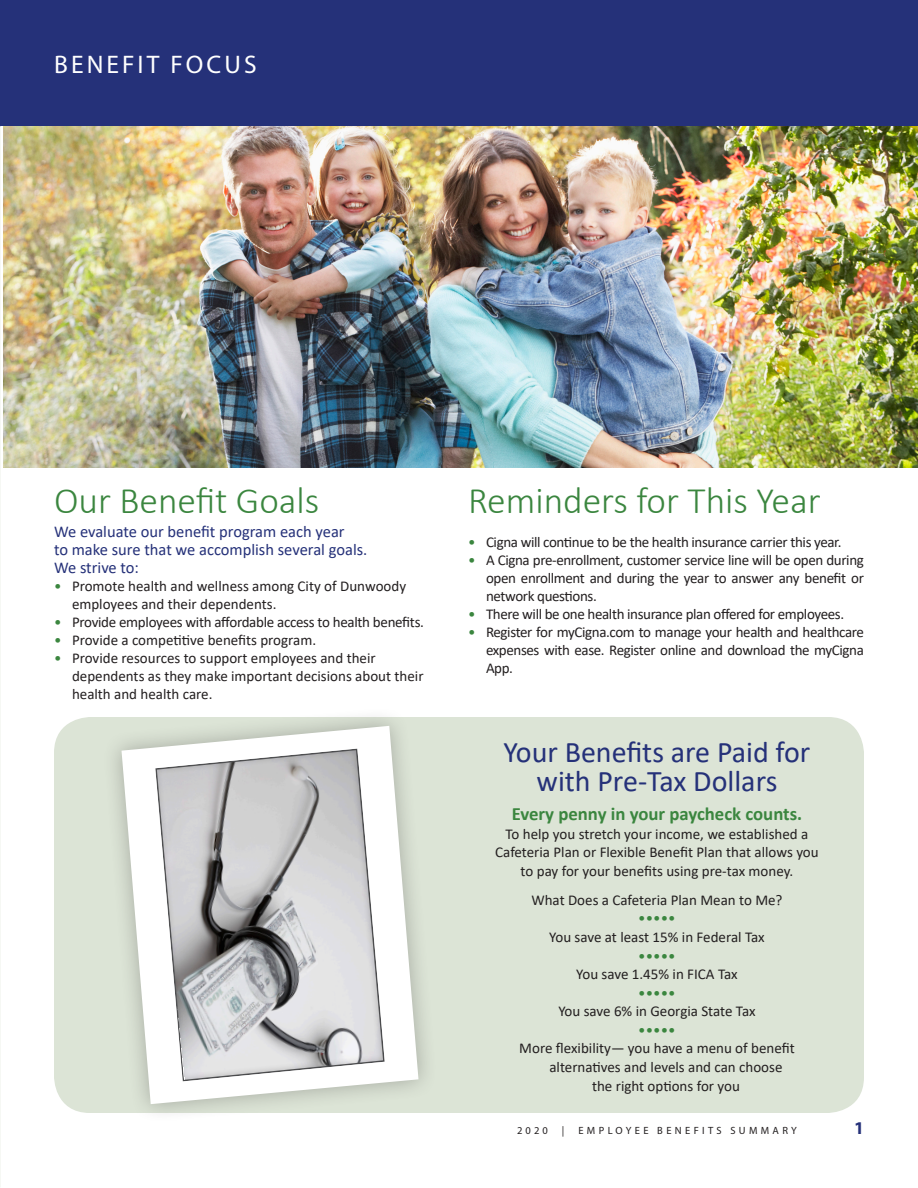
<style>
.page{position:relative;width:918px;height:1188px;background:#fff}
.page>*{position:absolute;margin:0;border:0;box-sizing:border-box;transform-origin:0 0}
.Dunwoody_Headlines{font:300 37.5px "Calibri";color:#3b863f}
.t1{font:30px/29.1px "Calibri";color:#253179;text-align:center}
.Dunwoody_Standing_He{font:25.5px "Myriad Pro";letter-spacing:.12em;color:#fff}
.t2{font:700 18.75px "Calibri";color:#3b863f}
.t3{font:700 18px "Myriad Pro";color:#253179}
.Dunwoody_Decks{font:16.5px/18px "Calibri";color:#253179}
.Dunwoody_Bulleted_Bo{font:15px/18px "Calibri";letter-spacing:-.005em;color:#231f20}
.Dunwoody_Bulleted_Bo-2{font:15px "Calibri";letter-spacing:-.025em;color:#231f20}
.t4{font:15px "Calibri";color:#3b863f}
.t5{font:10.5px "Myriad Pro";letter-spacing:.32em;color:#231f20}
.s1{color:#3b863f}
</style>
<div class="page">
<img style="left:3px;top:126px;width:915px;height:342px">
<div style="left:0;top:0;width:918px;height:126px;background:#253179"></div>
<div style="left:54px;top:717px;width:810px;height:396px;background:#dce4d6;border-radius:36px"></div>
<div style="left:102px;top:707px;width:336px;height:416px;background:#231f20;opacity:.3"></div>
<svg style="left:122px;top:726px;width:296px;height:378px;fill:#fdfdfd"></svg>
<svg style="left:153px;top:748px;width:233px;height:334px"></svg>
<p class="Dunwoody_Standing_He" style="left:54px;top:49px;width:204px">BENEFIT FOCUS</p>
<p class="Dunwoody_Headlines" style="left:54px;top:477px;width:267px">Our Benefit Goals</p>
<p class="Dunwoody_Decks" style="left:54px;top:522px;width:313px">We evaluate our benefit program each year<br>to make sure that we accomplish several goals.<br>We strive to:</p>
<p class="Dunwoody_Bulleted_Bo" style="left:72px;top:577px;width:336px;text-indent:-18px"><span class="s1">•</span> Promote health and wellness among City of Dunwoody employees and their dependents.</p>
<p class="Dunwoody_Bulleted_Bo" style="left:54px;top:613px;width:369px"><span class="s1">•</span> Provide employees with affordable access to health benefits.</p>
<p class="Dunwoody_Bulleted_Bo" style="left:54px;top:631px;width:261px"><span class="s1">•</span> Provide a competitive benefits program.</p>
<p class="Dunwoody_Bulleted_Bo" style="left:72px;top:649px;width:353px;text-indent:-18px"><span class="s1">•</span> Provide resources to support employees and their dependents as they make important decisions about their health and health care.</p>
<p class="Dunwoody_Headlines" style="left:468px;top:477px;width:354px">Reminders for This Year</p>
<p class="Dunwoody_Bulleted_Bo-2" style="left:468px;top:531px;width:373px"><span class="s1">•</span> Cigna will continue to be the health insurance carrier this year.</p>
<p class="Dunwoody_Bulleted_Bo" style="left:486px;top:550px;width:379px;text-align:justify;text-indent:-18px"><span class="s1">•</span> A Cigna pre-enrollment, customer service line will be open during open enrollment and during the year to answer any benefit or network questions.</p>
<p class="Dunwoody_Bulleted_Bo-2" style="left:468px;top:603px;width:375px"><span class="s1">•</span> There will be one health insurance plan offered for employees.</p>
<p class="Dunwoody_Bulleted_Bo" style="left:486px;top:622px;width:379px;text-align:justify;text-indent:-18px"><span class="s1">•</span> Register for myCigna.com to manage your health and healthcare expenses with ease. Register online and download the myCigna App.</p>
<p class="t1" style="left:504px;top:737px;width:308px">Your Benefits are Paid for with Pre-Tax Dollars</p>
<p class="t2" style="left:512px;top:801px;width:292px">Every penny in your paycheck counts.</p>
<p class="Dunwoody_Bulleted_Bo" style="left:495px;top:824px;width:325px;line-height:18.6px;text-align:center">To help you stretch your income, we established a<br>Cafeteria Plan or Flexible Benefit Plan that allows you to pay for your benefits using pre-tax money.</p>
<p class="Dunwoody_Bulleted_Bo" style="left:531px;top:891px;width:253px">What Does a Cafeteria Plan Mean to Me?</p>
<p class="t4" style="left:638px;top:908px;width:39px">•••••</p>
<p class="Dunwoody_Bulleted_Bo" style="left:549px;top:928px;width:217px">You save at least 15% in Federal Tax</p>
<p class="t4" style="left:638px;top:945px;width:39px">•••••</p>
<p class="Dunwoody_Bulleted_Bo" style="left:576px;top:965px;width:163px">You save 1.45% in FICA Tax</p>
<p class="t4" style="left:638px;top:982px;width:39px">•••••</p>
<p class="Dunwoody_Bulleted_Bo" style="left:558px;top:1002px;width:199px">You save 6% in Georgia State Tax</p>
<p class="t4" style="left:638px;top:1019px;width:39px">•••••</p>
<p class="Dunwoody_Bulleted_Bo" style="left:519px;top:1039px;width:277px">More flexibility— you have a menu of benefit</p>
<p class="Dunwoody_Bulleted_Bo" style="left:549px;top:1058px;width:235px">alternatives and levels and can choose</p>
<p class="Dunwoody_Bulleted_Bo" style="left:592px;top:1076px;width:149px">the right options for you</p>
<p class="t5" style="left:517px;top:1124px;width:32px">2020</p>
<p class="t5" style="left:562px;top:1124px;width:4px">|</p>
<p class="t5" style="left:578px;top:1124px;width:220px">EMPLOYEE BENEFITS SUMMARY</p>
<p class="t3" style="left:854px;top:1116px;width:11px">1</p>
</div>
